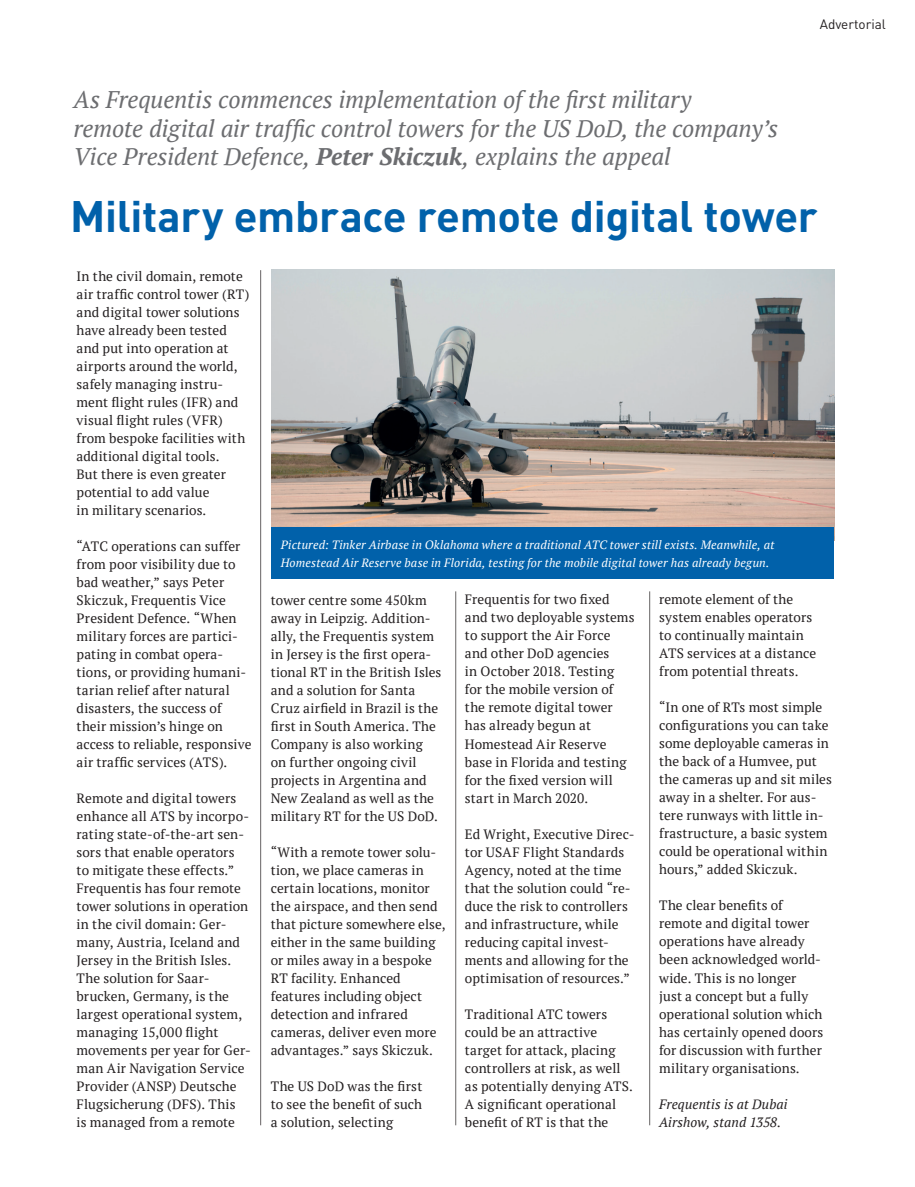
<style>
.page{position:relative;width:915px;height:1187px;background:#fff}
.page>*{position:absolute;margin:0;border:0;box-sizing:border-box;transform-origin:0 0}
.t1{font:700 43.5px "DIN";letter-spacing:-.005em;color:#0161aa}
.t2{font:italic 24px/28.8px "PT Serif";letter-spacing:-.01em;color:#6c6d70}
.t3{font:13.5px/18px "PT Serif";letter-spacing:.01em;color:#231f20}
.t4{font:italic 13.5px/18px "PT Serif";letter-spacing:.01em;color:#231f20}
.t5{font:13.5px "DIN";color:#231f20}
.t6{font:italic 12px/18px "PT Serif";letter-spacing:.01em;color:#fff}
.s1{font-weight:700}
</style>
<div class="page">
<img style="left:271px;top:269px;width:562px;height:258px">
<hr style="left:260px;top:270px;width:1px;height:855px;background:#231f20">
<hr style="left:455px;top:591px;width:1px;height:534px;background:#231f20">
<hr style="left:649px;top:591px;width:1px;height:534px;background:#231f20">
<div style="left:271px;top:527px;width:562px;height:51px;background:#0161aa"></div>
<h2 class="t2" style="left:73px;top:85px;width:706px">As Frequentis commences implementation of the first military<br>remote digital air traffic control towers for the US DoD, the company’s<br>Vice President Defence, <span class="s1">Peter Skiczuk</span>, explains the appeal</h2>
<p class="t5" style="left:819px;top:16px;width:68px">Advertorial</p>
<h1 class="t1" style="left:70px;top:188px;width:748px">Military embrace remote digital tower</h1>
<p class="t3" style="left:77px;top:266px;width:174px">In the civil domain, remote air traffic control tower (RT) and digital tower solutions have already been tested and put into operation at airports around the world, safely managing instru&shy;ment flight rules (IFR) and visual flight rules (VFR) from bespoke facilities with additional digital tools.<br>But there is even greater potential to add value<br>in military scenarios.</p>
<p class="t3" style="left:77px;top:536px;width:176px">“ATC operations can suffer from poor visibility due to bad weather,” says Peter<br>Skiczuk, Frequentis Vice<br>President Defence. “When military forces are partici&shy;pating in combat opera&shy;tions, or providing humani&shy;tarian relief after natural disasters, the success of their mission’s hinge on access to reliable, responsive air traffic services (ATS).</p>
<p class="t3" style="left:77px;top:788px;width:176px">Remote and digital towers enhance all ATS by incorpo&shy;rating state-of-the-art sen&shy;sors that enable operators<br>to mitigate these effects.”<br>Frequentis has four remote tower solutions in operation in the civil domain: Ger&shy;many, Austria, Iceland and<br>Jersey in the British Isles.<br>The solution for Saar&shy;brucken, Germany, is the largest operational system, managing 15,000 flight movements per year for Ger&shy;man Air Navigation Service<br>Provider (ANSP) Deutsche<br>Flugsicherung (DFS). This<br>is managed from a remote</p>
<p class="t6" style="left:281px;top:535px;width:495px">Pictured: Tinker Airbase in Oklahoma where a traditional ATC tower still exists. Meanwhile, at<br>Homestead Air Reserve base in Florida, testing for the mobile digital tower has already begun.</p>
<p class="t3" style="left:271px;top:590px;width:172px">tower centre some 450km away in Leipzig. Addition&shy;ally, the Frequentis system in Jersey is the first opera&shy;tional RT in the British Isles and a solution for Santa<br>Cruz airfield in Brazil is the first in South America. The<br>Company is also working on further ongoing civil projects in Argentina and<br>New Zealand as well as the military RT for the US DoD.</p>
<p class="t3" style="left:271px;top:842px;width:176px">“With a remote tower solu&shy;tion, we place cameras in certain locations, monitor the airspace, and then send that picture somewhere else, either in the same building or miles away in a bespoke<br>RT facility. Enhanced features including object detection and infrared cameras, deliver even more advantages.” says Skiczuk.</p>
<p class="t3" style="left:271px;top:1076px;width:153px;text-align:justify">The US DoD was the first to see the benefit of such a solution, selecting</p>
<p class="t3" style="left:465px;top:590px;width:171px">Frequentis for two fixed and two deployable systems to support the Air Force and other DoD agencies<br>in October 2018. Testing for the mobile version of the remote digital tower has already begun at<br>Homestead Air Reserve base in Florida and testing for the fixed version will start in March 2020.</p>
<p class="t3" style="left:465px;top:824px;width:171px">Ed Wright, Executive Direc&shy;tor USAF Flight Standards<br>Agency, noted at the time that the solution could “re&shy;duce the risk to controllers and infrastructure, while reducing capital invest&shy;ments and allowing for the optimisation of resources.”</p>
<p class="t3" style="left:465px;top:1004px;width:169px">Traditional ATC towers could be an attractive target for attack, placing controllers at risk, as well as potentially denying ATS.<br>A significant operational benefit of RT is that the</p>
<p class="t3" style="left:659px;top:590px;width:159px">remote element of the system enables operators to continually maintain<br>ATS services at a distance from potential threats.</p>
<p class="t3" style="left:659px;top:698px;width:174px">“In one of RTs most simple configurations you can take some deployable cameras in the back of a Humvee, put the cameras up and sit miles away in a shelter. For aus&shy;tere runways with little in&shy;frastructure, a basic system could be operational within hours,” added Skiczuk.</p>
<p class="t3" style="left:659px;top:896px;width:166px">The clear benefits of remote and digital tower operations have already been acknowledged world&shy;wide. This is no longer<br>just a concept but a fully operational solution which has certainly opened doors for discussion with further military organisations.</p>
<p class="t4" style="left:659px;top:1094px;width:130px">Frequentis is at Dubai<br>Airshow, stand 1358.</p>
</div>
